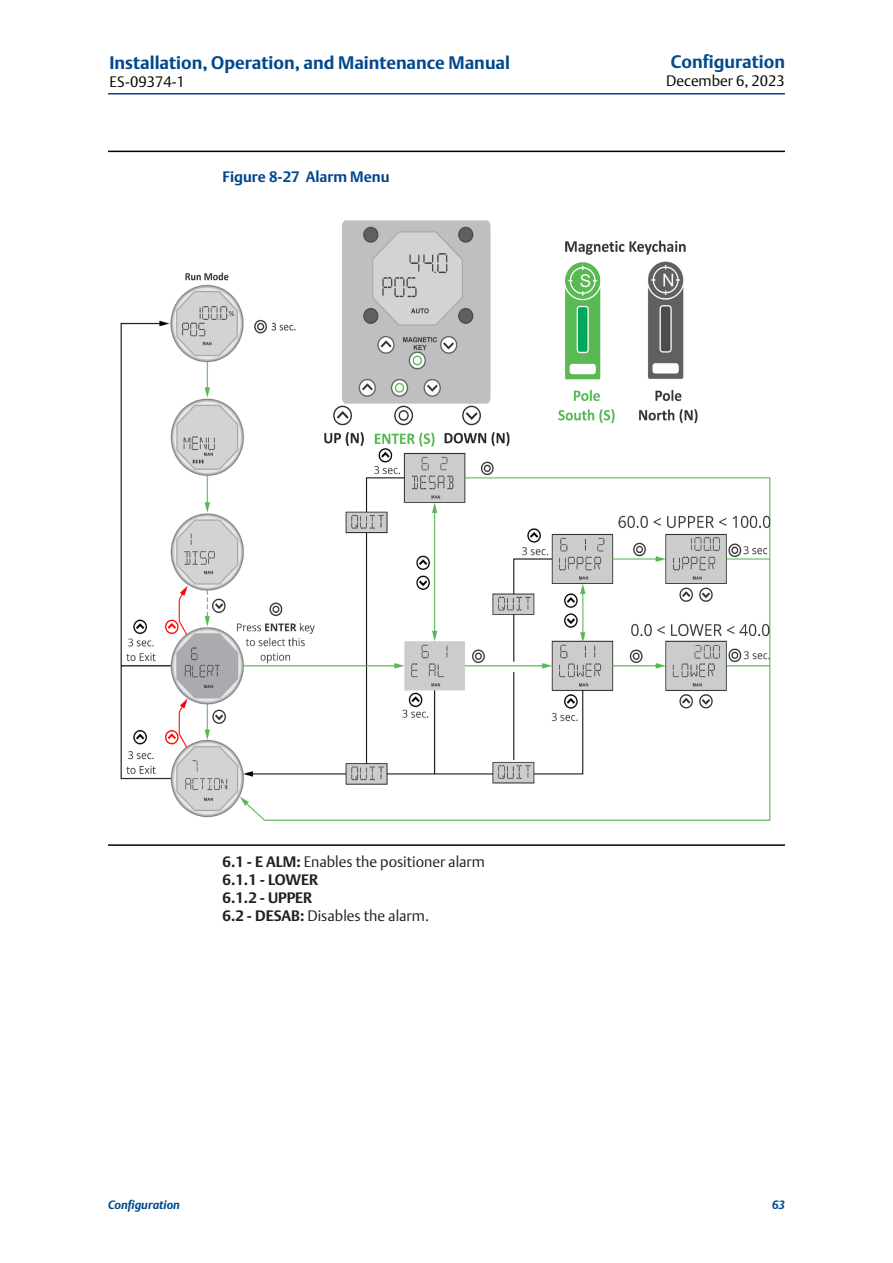
<style>
.page{position:relative;width:893px;height:1263px;background:#fff}
.page>*{position:absolute;margin:0;border:0;box-sizing:border-box;transform-origin:0 0}
.t1{font:700 18px "DTL Argo T";color:#01478d}
.t2{font:700 18px "DTL Argo T";color:#004a8d}
.t3{font:300 15px "DTL Argo T";color:#231f20}
.t4{font:300 15px "DTL Argo T";color:#040503}
.t5{font:700 15px "DTL Argo T";letter-spacing:-.005em;color:#231f20}
.t6{font:700 15px "DTL Argo T";color:#01478d}
.t7{font:italic 700 12px "DTL Argo T";color:#004a8d}
.s1{font-weight:700}
</style>
<div class="page">
<hr style="left:108px;top:93px;width:677px;height:2px;background:#01478d">
<hr style="left:108px;top:151px;width:677px;height:1px;background:#040503">
<hr style="left:108px;top:844px;width:677px;height:2px;background:#040503">
<img style="left:120px;top:220px;width:651px;height:601px">
<p class="t1" style="left:110px;top:52px;width:402px">Installation, Operation, and Maintenance Manual</p>
<p class="t4" style="left:110px;top:73px;width:77px">ES-09374-1</p>
<p class="t6" style="left:222px;top:167px;width:169px">Figure 8-27 Alarm Menu</p>
<p class="t2" style="left:671px;top:51px;width:116px">Configuration</p>
<p class="t4" style="left:666px;top:72px;width:120px">December 6, 2023</p>
<p class="t3" style="left:222px;top:852px;width:264px"><span class="s1">6.1 - E ALM:</span> Enables the positioner alarm</p>
<p class="t5" style="left:222px;top:870px;width:97px">6.1.1 - LOWER</p>
<p class="t5" style="left:222px;top:888px;width:91px">6.1.2 - UPPER</p>
<p class="t3" style="left:222px;top:906px;width:208px"><span class="s1">6.2 - DESAB:</span> Disables the alarm.</p>
<p class="t7" style="left:108px;top:1197px;width:74px">Configuration</p>
<p class="t7" style="left:772px;top:1197px;width:14px">63</p>
</div>
